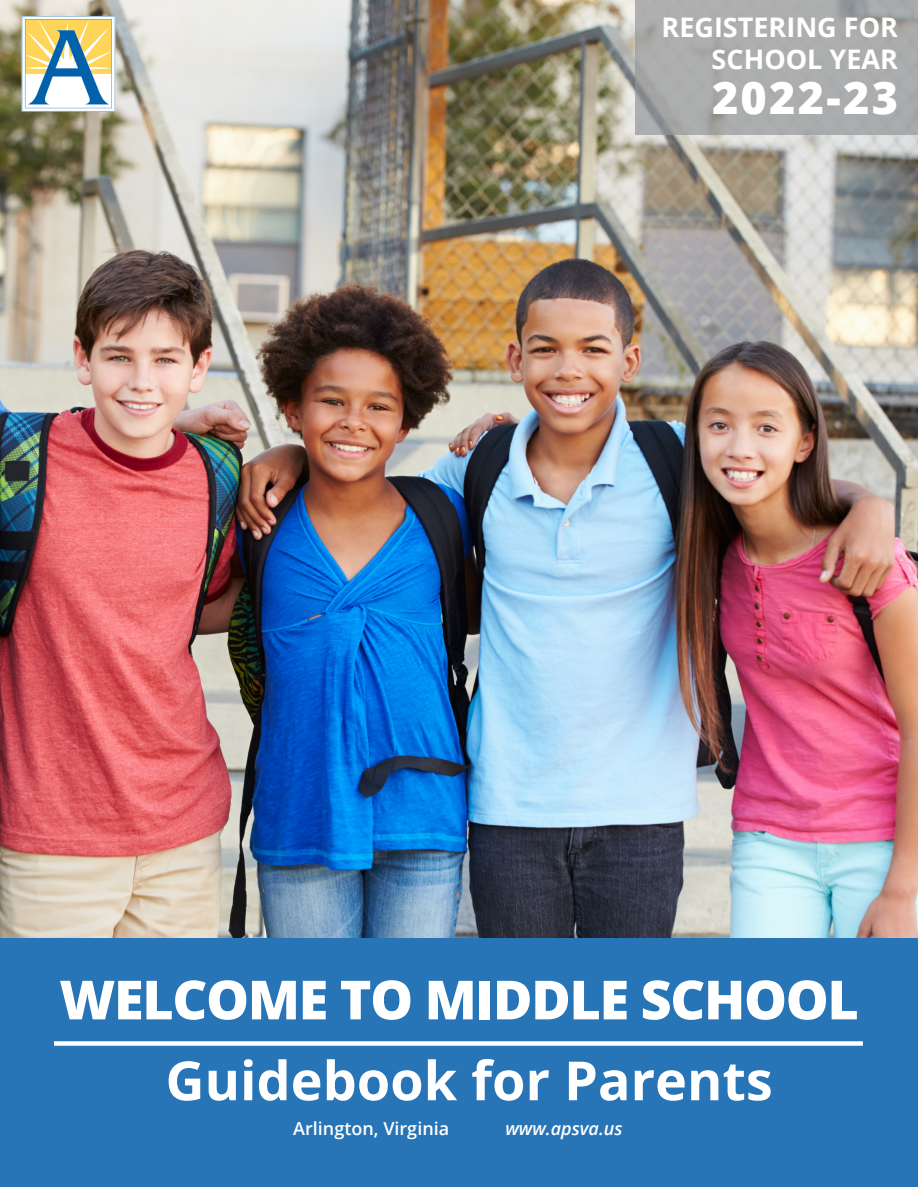
<style>
.page{position:relative;width:918px;height:1188px;background:#fff}
.page>*{position:absolute;margin:0;border:0;box-sizing:border-box;transform-origin:0 0}
.t1{font:800 54px "Open Sans";letter-spacing:-.025em;color:#fff}
.t2{font:700 54px "Open Sans";color:#fff}
.t3{font:800 45px "Open Sans";letter-spacing:.05em;color:#fff}
.t4{font:700 27px "Open Sans";color:#fff}
.t5{font:600 18px "Open Sans";color:#fff}
.t6{font:italic 600 18px "Open Sans";color:#fff}
</style>
<div class="page">
<img style="left:0;top:1px;width:918px;height:937px">
<svg style="left:635px;top:0;width:283px;height:135px;background:#a9abab"></svg>
<div style="left:1px;top:938px;width:917px;height:249px;background:#2774b6"></div>
<svg style="left:22px;top:16px;width:93px;height:96px"></svg>
<div style="left:54px;top:1041px;width:809px;height:5px;background:#fff"></div>
<p class="t4" style="left:662px;top:8px;width:238px">REGISTERING FOR</p>
<p class="t4" style="left:712px;top:40px;width:188px">SCHOOL YEAR</p>
<p class="t3" style="left:712px;top:64px;width:188px">2022-23</p>
<p class="t1" style="left:59px;top:959px;width:801px">WELCOME TO MIDDLE SCHOOL</p>
<p class="t2" style="left:165px;top:1043px;width:609px">Guidebook for Parents</p>
<p class="t5" style="left:293px;top:1116px;width:158px">Arlington, Virginia</p>
<p class="t6" style="left:505px;top:1116px;width:119px">www.apsva.us</p>
</div>
